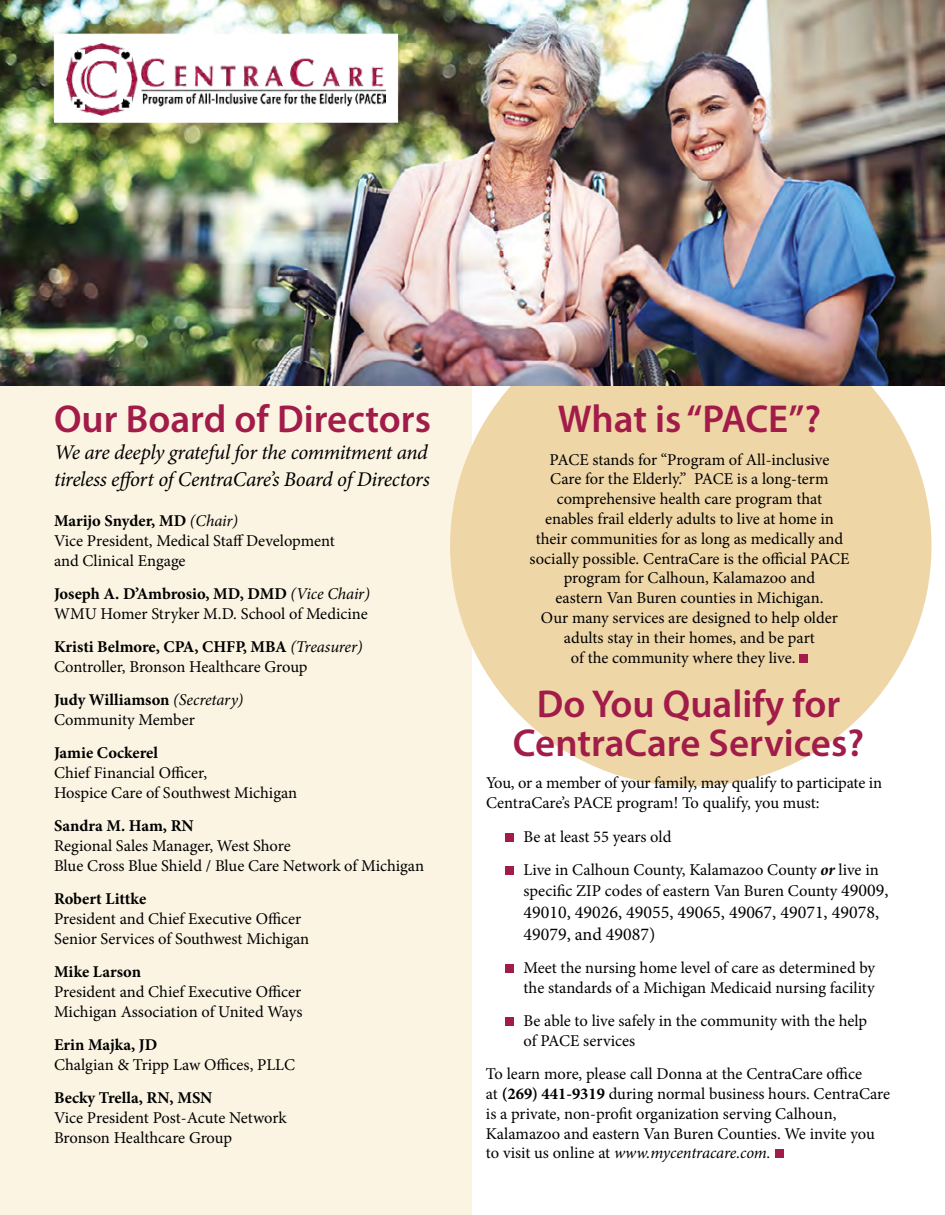
<style>
.page{position:relative;width:945px;height:1215px;background:#fff}
.page>*{position:absolute;margin:0;border:0;box-sizing:border-box;transform-origin:0 0}
.t1{font:600 39px/39px "Myriad Pro";color:#a21c4a;text-align:center}
.t2{font:italic 21px/27px "Minion Pro";letter-spacing:-.02em;color:#000}
.t3{font:18px/21.6px "Minion Pro";color:#000}
.t4{font:16.5px/19.8px "Minion Pro";color:#000}
.t5{font:700 16.5px "Minion Pro";color:#000}
.s1{font-weight:400;font-style:italic}
.s2{font-weight:700;font-style:italic}
.s3{font-size:18px}
.s4{font-weight:700}
.s5{font-style:italic}
</style>
<div class="page">
<div style="left:0;top:385px;width:471px;height:830px;background:#fbf4e3"></div>
<div style="left:450px;top:305px;width:482px;height:482px;background:#efd6a7;border-radius:50%"></div>
<img style="left:0;top:0;width:945px;height:385px">
<div style="left:799px;top:654px;width:9px;height:9px;background:#a21c4a"></div>
<div style="left:54px;top:34px;width:344px;height:89px;background:#fff;border:1px solid #fff"></div>
<img style="left:67px;top:43px;width:318px;height:72px">
<div style="left:506px;top:833px;width:8px;height:9px;background:#a21c4a"></div>
<div style="left:506px;top:866px;width:8px;height:9px;background:#a21c4a"></div>
<div style="left:506px;top:964px;width:8px;height:9px;background:#a21c4a"></div>
<div style="left:506px;top:1017px;width:8px;height:9px;background:#a21c4a"></div>
<div style="left:775px;top:1149px;width:9px;height:9px;background:#a21c4a"></div>
<p class="t1" style="left:54px;top:399px;width:379px">Our Board of Directors</p>
<p class="t2" style="left:54px;top:439px;width:377px">We are deeply grateful for the commitment and tireless effort of CentraCare’s Board of Directors</p>
<p class="t5" style="left:54px;top:509px;width:186px">Marijo Snyder, MD <span class="s1">(Chair)</span></p>
<p class="t4" style="left:54px;top:531px;width:282px">Vice President, Medical Staff Development and Clinical Engage</p>
<p class="t5" style="left:54px;top:582px;width:317px">Joseph A. D’Ambrosio, MD, DMD <span class="s1">(Vice Chair)</span></p>
<p class="t4" style="left:54px;top:604px;width:315px">WMU Homer Stryker M.D. School of Medicine</p>
<p class="t5" style="left:54px;top:635px;width:310px">Kristi Belmore, CPA, CHFP, MBA <span class="s1">(Treasurer)</span></p>
<p class="t4" style="left:54px;top:657px;width:255px">Controller, Bronson Healthcare Group</p>
<p class="t5" style="left:54px;top:688px;width:191px">Judy Williamson <span class="s1">(Secretary)</span></p>
<p class="t4" style="left:54px;top:710px;width:142px">Community Member</p>
<p class="t5" style="left:54px;top:741px;width:106px">Jamie Cockerel</p>
<p class="t4" style="left:54px;top:763px;width:155px">Chief Financial Officer,</p>
<p class="t4" style="left:54px;top:783px;width:245px">Hospice Care of Southwest Michigan</p>
<p class="t5" style="left:54px;top:814px;width:141px">Sandra M. Ham, RN</p>
<p class="t4" style="left:54px;top:836px;width:238px">Regional Sales Manager, West Shore</p>
<p class="t4" style="left:54px;top:856px;width:372px">Blue Cross Blue Shield / Blue Care Network of Michigan</p>
<p class="t5" style="left:54px;top:887px;width:94px">Robert Littke</p>
<p class="t4" style="left:54px;top:909px;width:249px">President and Chief Executive Officer</p>
<p class="t4" style="left:54px;top:929px;width:257px">Senior Services of Southwest Michigan</p>
<p class="t5" style="left:54px;top:960px;width:89px">Mike Larson</p>
<p class="t4" style="left:54px;top:982px;width:249px">President and Chief Executive Officer</p>
<p class="t4" style="left:54px;top:1001px;width:250px">Michigan Association of United Ways</p>
<p class="t5" style="left:54px;top:1033px;width:105px">Erin Majka, JD</p>
<p class="t4" style="left:54px;top:1055px;width:243px">Chalgian &amp; Tripp Law Offices, PLLC</p>
<p class="t5" style="left:54px;top:1086px;width:160px">Becky Trella, RN, MSN</p>
<p class="t4" style="left:54px;top:1108px;width:234px">Vice President Post-Acute Network</p>
<p class="t4" style="left:54px;top:1127px;width:180px">Bronson Healthcare Group</p>
<p class="t1" style="left:558px;top:399px;width:265px">What is “PACE”?</p>
<p class="t4" style="left:529px;top:450px;width:321px;text-align:center">PACE stands for “Program of All-inclusive<br>Care for the Elderly.” PACE is a long-term comprehensive health care program that<br>enables frail elderly adults to live at home in their communities for as long as medically and socially possible. CentraCare is the official PACE program for Calhoun, Kalamazoo and<br>eastern Van Buren counties in Michigan.</p>
<p class="t4" style="left:541px;top:608px;width:299px">Our many services are designed to help older</p>
<p class="t4" style="left:564px;top:628px;width:253px">adults stay in their homes, and be part</p>
<p class="t4" style="left:571px;top:648px;width:226px">of the community where they live.</p>
<p class="t1" style="left:513px;top:683px;width:353px">Do You Qualify for<br>CentraCare Services?</p>
<p class="t4" style="left:486px;top:773px;width:398px">You, or a member of your family, may qualify to participate in<br>CentraCare’s PACE program! To qualify, you must:</p>
<p class="t4" style="left:524px;top:826px;width:149px">Be at least 55 years old</p>
<p class="t4" style="left:524px;top:859px;width:367px;line-height:21.6px">Live in Calhoun County, Kalamazoo County <span class="s2">or</span> live in specific ZIP codes of eastern Van Buren County <span class="s3">49009,</span></p>
<p class="t3" style="left:523px;top:902px;width:357px">49010, 49026, 49055, 49065, 49067, 49071, 49078,<br>49079, and 49087)</p>
<p class="t4" style="left:524px;top:958px;width:353px">Meet the nursing home level of care as determined by the standards of a Michigan Medicaid nursing facility</p>
<p class="t4" style="left:524px;top:1011px;width:345px">Be able to live safely in the community with the help of PACE services</p>
<p class="t4" style="left:486px;top:1064px;width:406px">To learn more, please call Donna at the CentraCare office<br>at <span class="s4">(269) 441-9319</span> during normal business hours. CentraCare is a private, non-profit organization serving Calhoun, Kalamazoo and eastern Van Buren Counties. We invite you to visit us online at <span class="s5">www.mycentracare.com.</span></p>
</div>
